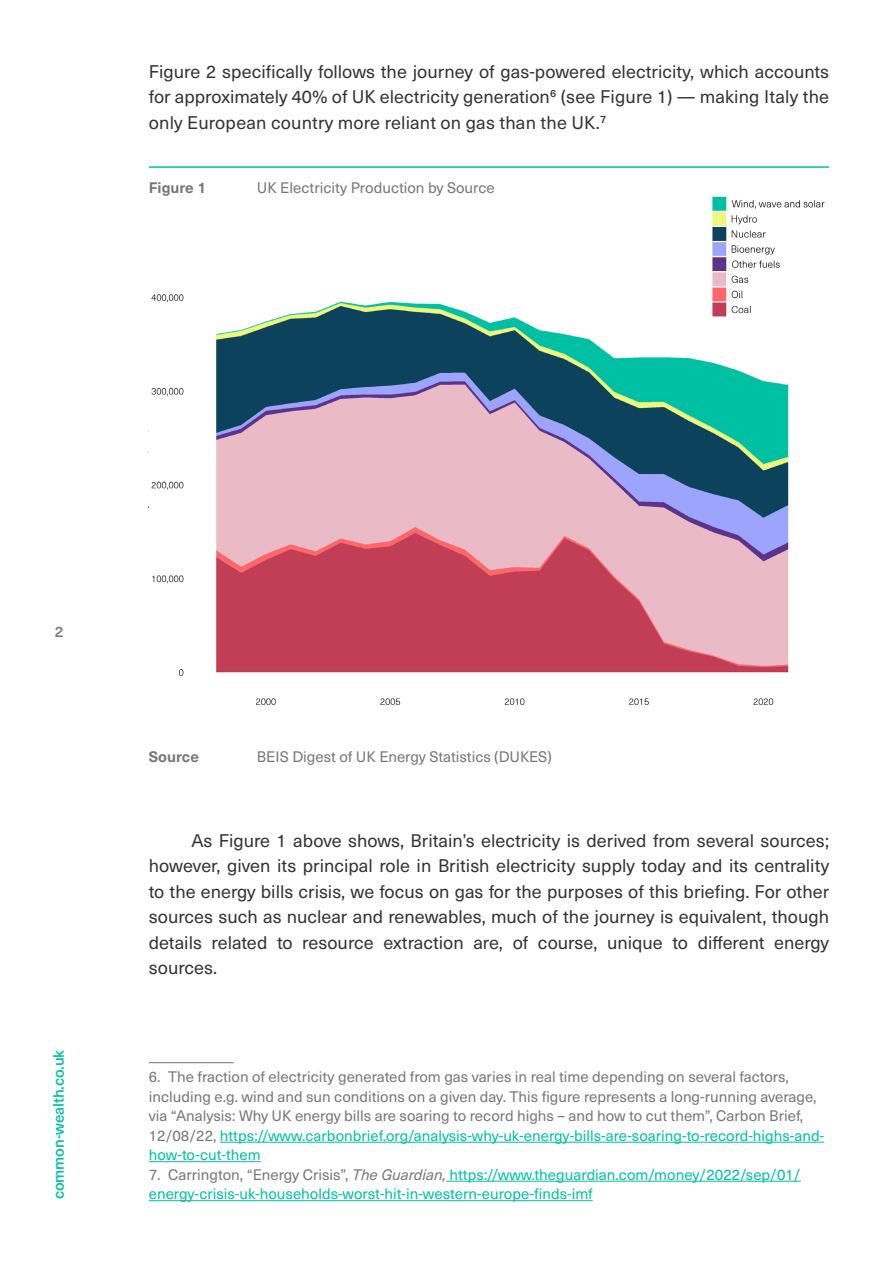
<style>
.page{position:relative;width:893px;height:1263px;background:#fff}
.page>*{position:absolute;margin:0;border:0;box-sizing:border-box;transform-origin:0 0}
.t1{font:18px/25.5px "Neue Haas Unica W1 G";letter-spacing:.005em;color:#333;text-align:justify}
.t2{font:15px/19.5px "Neue Haas Unica W1 G";color:#777}
.t3{font:15px/19.5px "Neue Haas Unica W1 G";color:#00c0a3}
.t4{font:500 15px "Neue Haas Unica W1 G";letter-spacing:-.01em;color:#00c0a3}
.t5{font:700 15px "Neue Haas Unica W1 G";color:#777}
.t6{font:500 15px "Neue Haas Unica W1 G";color:#777}
.s1{color:#00c0a3}
.s2{color:#777}
.s3{font-style:italic;color:#777}
</style>
<div class="page">
<hr style="left:149px;top:166px;width:680px;height:2px;background:#00c0a3">
<hr style="left:149px;top:1062px;width:85px;height:1px;background:#777">
<hr style="left:220px;top:1142px;width:604px;height:1px;background:#00c0a3">
<hr style="left:149px;top:1161px;width:112px;height:1px;background:#00c0a3">
<hr style="left:446px;top:1181px;width:355px;height:1px;background:#00c0a3">
<hr style="left:149px;top:1200px;width:444px;height:1px;background:#00c0a3">
<img style="left:151px;top:294px;width:638px;height:411px">
<img style="left:700px;top:196px;width:125px;height:142px">
<p class="t1" style="left:149px;top:57px;width:682px">Figure 2 specifically follows the journey of gas-powered electricity, which accounts for approximately 40% of UK electricity generation<sup>6</sup> (see Figure 1) — making Italy the only European country more reliant on gas than the UK.<sup>7</sup></p>
<p class="t5" style="left:149px;top:177px;width:59px">Figure 1</p>
<p class="t2" style="left:257px;top:177px;width:239px">UK Electricity Production by Source</p>
<p class="t6" style="left:55px;top:621px;width:10px">2</p>
<p class="t4" style="left:47px;top:1199px;width:151px;rotate:-90deg">common-wealth.co.uk</p>
<p class="t5" style="left:149px;top:745px;width:52px">Source</p>
<p class="t2" style="left:257px;top:746px;width:296px">BEIS Digest of UK Energy Statistics (DUKES)</p>
<p class="t1" style="left:149px;top:827px;width:682px;text-indent:43px">As Figure 1 above shows, Britain’s electricity is derived from several sources; however, given its principal role in British electricity supply today and its centrality to the energy bills crisis, we focus on gas for the purposes of this briefing. For other sources such as nuclear and renewables, much of the journey is equivalent, though details related to resource extraction are, of course, unique to different energy sources.</p>
<p class="t2" style="left:149px;top:1066px;width:677px">6. The fraction of electricity generated from gas varies in real time depending on several factors, including e.g. wind and sun conditions on a given day. This figure represents a long-running average, via “Analysis: Why UK energy bills are soaring to record highs – and how to cut them”, Carbon Brief, 12/08/22, <span class="s1">https://www.carbonbrief.org/analysis-why-uk-energy-bills-are-soaring-to-record-highs-and&shy;how-to-cut-them</span></p>
<p class="t3" style="left:149px;top:1164px;width:653px"><span class="s2">7. Carrington, “Energy Crisis”,</span> <span class="s3">The Guardian,</span> https://www.theguardian.com/money/2022/sep/01/ energy-crisis-uk-households-worst-hit-in-western-europe-finds-imf</p>
</div>
